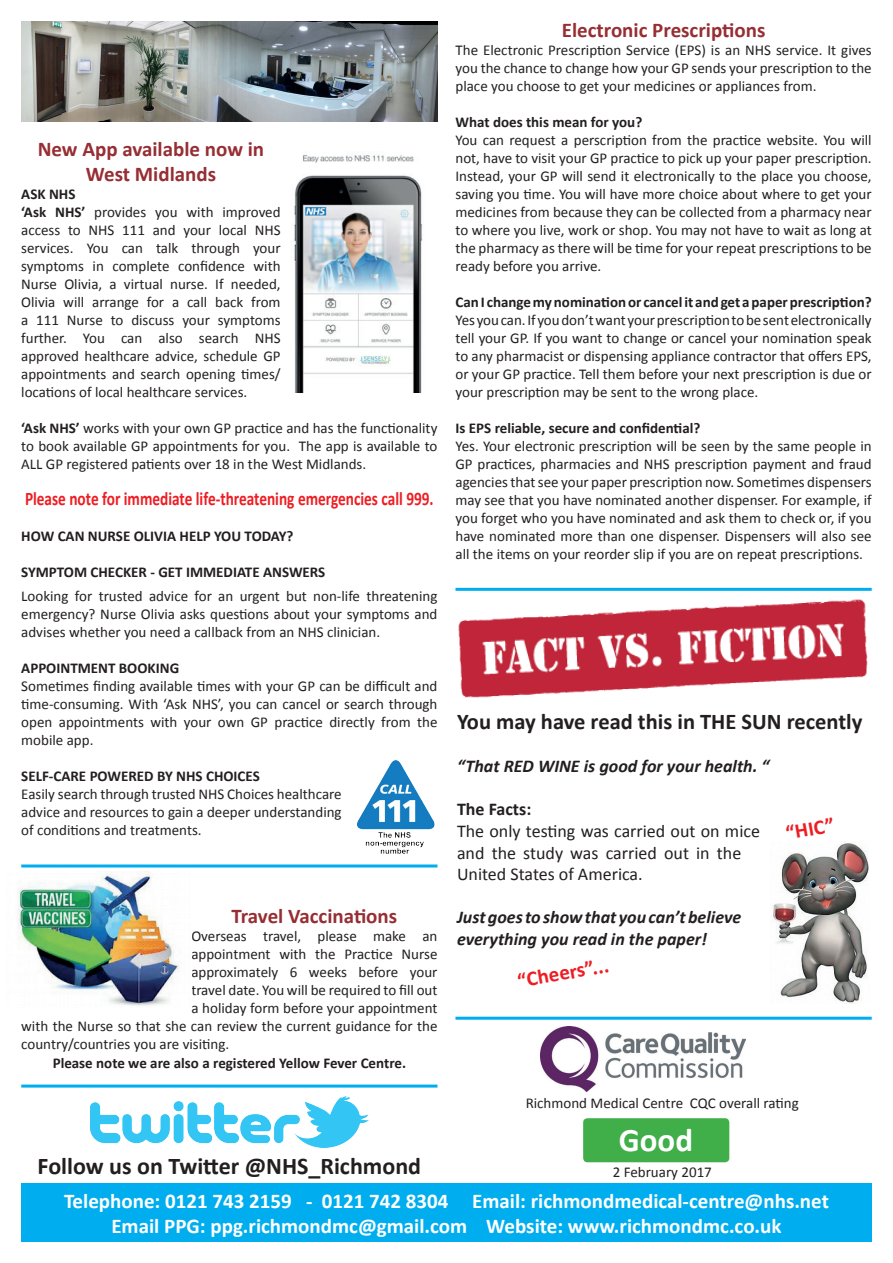
<style>
.page{position:relative;width:893px;height:1263px;background:#fff}
.page>*{position:absolute;margin:0;border:0;box-sizing:border-box;transform-origin:0 0}
.t1{font:700 33px "Calibri";color:#fff}
.t2{font:700 24px "Calibri";color:#231f20}
.t3{font:700 22.5px "Calibri";color:#231f20}
.t4{font:700 21px/25.2px "Calibri";color:#fff;text-align:center}
.t5{font:700 21px/25.2px "Calibri";color:#962e33;text-align:center}
.t6{font:700 21px "Calibri";color:#ee1d23}
.t7{font:700 19.2px "Calibri";color:#ee1d23;scale:.8 1}
.t8{font:italic 700 18px/21.6px "Calibri";color:#231f20}
.t9{font:18px/21.6px "Calibri";color:#231f20}
.t10{font:700 18px "Calibri";color:#231f20}
.t11{font:15px/18px "Calibri";color:#231f20;text-align:justify}
.t12{font:700 15px "Calibri";color:#231f20}
.s1{font-weight:700}
</style>
<div class="page">
<div style="left:21px;top:1183px;width:851px;height:59px;background:#00aeef"></div>
<img style="left:21px;top:21px;width:416px;height:100px">
<hr style="left:21px;top:1084px;width:416px;height:3px;background:#00aeef">
<hr style="left:455px;top:588px;width:417px;height:3px;background:#00aeef">
<hr style="left:21px;top:864px;width:416px;height:3px;background:#00aeef">
<img style="left:91px;top:1096px;width:277px;height:51px">
<img style="left:17px;top:872px;width:168px;height:134px">
<hr style="left:455px;top:1017px;width:417px;height:3px;background:#00aeef">
<div style="left:583px;top:1118px;width:146px;height:44px;background:#40ae49;border-radius:4px"></div>
<img style="left:458px;top:599px;width:410px;height:99px">
<img style="left:771px;top:843px;width:98px;height:160px">
<img style="left:356px;top:760px;width:79px;height:94px">
<img style="left:294px;top:155px;width:129px;height:238px">
<img style="left:540px;top:1026px;width:205px;height:65px">
<h3 class="t5" style="left:38px;top:135px;width:228px">New App available now in<br>West Midlands</h3>
<p class="t11" style="left:21px;top:185px;width:261px;text-align:left"><span class="s1">ASK NHS<br>‘Ask NHS’</span> provides you with improved access to NHS 111 and your local NHS services. You can talk through your symptoms in complete confidence with Nurse Olivia, a virtual nurse. If needed, Olivia will arrange for a call back from a 111 Nurse to discuss your symptoms further. You can also search NHS approved healthcare advice, schedule GP appointments and search opening times/ locations of local healthcare services.</p>
<p class="t11" style="left:21px;top:419px;width:418px"><span class="s1">‘Ask NHS’</span> works with your own GP practice and has the functionality to book available GP appointments for you. The app is available to ALL GP registered patients over 18 in the West Midlands.</p>
<p class="t7" style="left:25px;top:487px;width:512px">Please note for immediate life-threatening emergencies call 999.</p>
<p class="t12" style="left:21px;top:527px;width:274px">HOW CAN NURSE OLIVIA HELP YOU TODAY?</p>
<p class="t12" style="left:21px;top:563px;width:306px">SYMPTOM CHECKER - GET IMMEDIATE ANSWERS</p>
<p class="t11" style="left:21px;top:587px;width:418px">Looking for trusted advice for an urgent but non-life threatening emergency? Nurse Olivia asks questions about your symptoms and advises whether you need a callback from an NHS clinician.</p>
<p class="t12" style="left:21px;top:659px;width:159px">APPOINTMENT BOOKING</p>
<p class="t11" style="left:21px;top:677px;width:418px">Sometimes finding available times with your GP can be difficult and time-consuming. With ‘Ask NHS’, you can cancel or search through open appointments with your own GP practice directly from the mobile app.</p>
<p class="t12" style="left:21px;top:767px;width:240px">SELF-CARE POWERED BY NHS CHOICES</p>
<p class="t11" style="left:21px;top:785px;width:322px">Easily search through trusted NHS Choices healthcare advice and resources to gain a deeper understanding of conditions and treatments.</p>
<h3 class="t5" style="left:232px;top:902px;width:167px">Travel Vaccinations</h3>
<p class="t11" style="left:191px;top:926px;width:248px">Overseas travel, please make an</p>
<p class="t11" style="left:191px;top:944px;width:248px">appointment with the Practice Nurse</p>
<p class="t11" style="left:191px;top:962px;width:248px">approximately 6 weeks before your</p>
<p class="t11" style="left:191px;top:980px;width:248px">travel date. You will be required to fill out</p>
<p class="t11" style="left:191px;top:998px;width:248px">a holiday form before your appointment</p>
<p class="t11" style="left:21px;top:1016px;width:418px">with the Nurse so that she can review the current guidance for the</p>
<p class="t11" style="left:21px;top:1034px;width:210px">country/countries you are visiting.</p>
<p class="t12" style="left:53px;top:1054px;width:355px">Please note we are also a registered Yellow Fever Centre.</p>
<h2 class="t2" style="left:38px;top:1151px;width:385px">Follow us on Twitter @NHS_Richmond</h2>
<h3 class="t5" style="left:562px;top:16px;width:205px">Electronic Prescriptions</h3>
<p class="t11" style="left:455px;top:40px;width:418px">The Electronic Prescription Service (EPS) is an NHS service. It gives you the chance to change how your GP sends your prescription to the place you choose to get your medicines or appliances from.</p>
<p class="t12" style="left:455px;top:113px;width:188px">What does this mean for you?</p>
<p class="t11" style="left:455px;top:130px;width:418px">You can request a perscription from the practice website. You will not, have to visit your GP practice to pick up your paper prescription.<br>Instead, your GP will send it electronically to the place you choose, saving you time. You will have more choice about where to get your medicines from because they can be collected from a pharmacy near to where you live, work or shop. You may not have to wait as long at the pharmacy as there will be time for your repeat prescriptions to be ready before you arrive.</p>
<p class="t12" style="left:455px;top:293px;width:418px">Can I change my nomination or cancel it and get a paper prescription?</p>
<p class="t11" style="left:455px;top:310px;width:418px">Yes you can. If you don’t want your prescription to be sent electronically tell your GP. If you want to change or cancel your nomination speak to any pharmacist or dispensing appliance contractor that offers EPS, or your GP practice. Tell them before your next prescription is due or your prescription may be sent to the wrong place.</p>
<p class="t12" style="left:455px;top:419px;width:246px">Is EPS reliable, secure and confidential?</p>
<p class="t11" style="left:455px;top:436px;width:418px">Yes. Your electronic prescription will be seen by the same people in GP practices, pharmacies and NHS prescription payment and fraud agencies that see your paper prescription now. Sometimes dispensers may see that you have nominated another dispenser. For example, if you forget who you have nominated and ask them to check or, if you have nominated more than one dispenser. Dispensers will also see all the items on your reorder slip if you are on repeat prescriptions.</p>
<h3 class="t3" style="left:457px;top:707px;width:407px">You may have read this in THE SUN recently</h3>
<p class="t8" style="left:457px;top:754px;width:314px">“That RED WINE is good for your health. “</p>
<p class="t10" style="left:457px;top:798px;width:76px">The Facts:</p>
<p class="t9" style="left:457px;top:819px;width:305px">The only testing was carried out on mice and the study was carried out in the<br>United States of America.</p>
<p class="t8" style="left:457px;top:906px;width:286px">Just goes to show that you can’t believe everything you read in the paper!</p>
<h3 class="t6" style="left:515px;top:968px;width:94px;rotate:-10deg">“Cheers”...</h3>
<h3 class="t6" style="left:784px;top:820px;width:50px;rotate:-10deg">“HIC”</h3>
<p class="t11" style="left:526px;top:1093px;width:275px">Richmond Medical Centre CQC overall rating</p>
<h1 class="t1" style="left:619px;top:1120px;width:76px">Good</h1>
<p class="t11" style="left:613px;top:1162px;width:101px">2 February 2017</p>
<h3 class="t4" style="left:64px;top:1187px;width:766px">Telephone: 0121 743 2159 - 0121 742 8304 Email: richmondmedical-centre@nhs.net<br>Email PPG: ppg.richmondmc@gmail.com Website: www.richmondmc.co.uk</h3>
</div>
